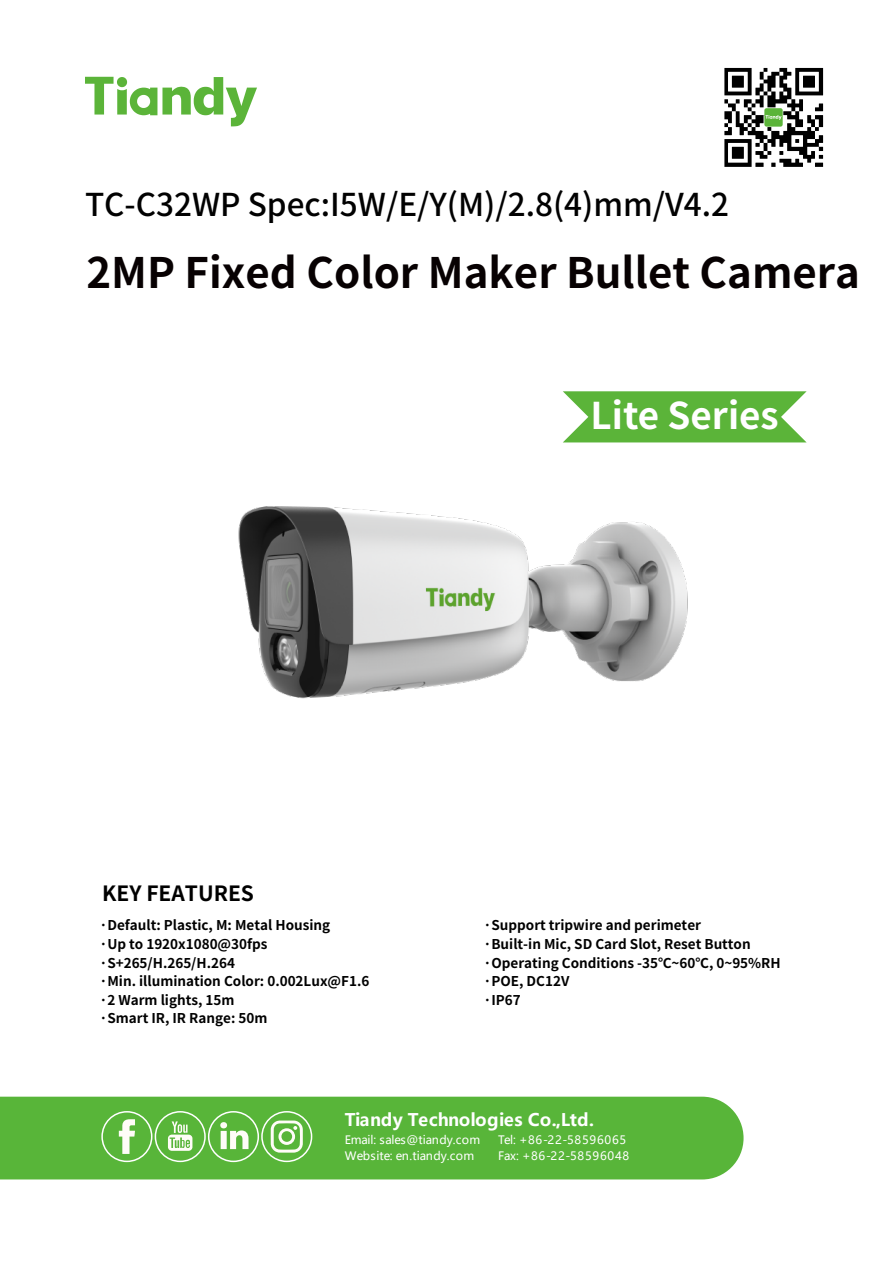
<style>
.page{position:relative;width:893px;height:1263px;background:#fff}
.page>*{position:absolute;margin:0;border:0;box-sizing:border-box;transform-origin:0 0}
.t1{font:700 42px "Source Han Sans CN";color:#070102}
.t2{font:700 36.9px "Source Han Sans CN";color:#fff}
.t3{font:500 31.5px "Source Han Sans CN";color:#010101}
.t4{font:700 21px "Source Han Sans CN";color:#000}
.t5{font:700 17.25px "Microsoft Ya Hei";letter-spacing:.005em;color:#fff}
.t6{font:700 13.5px/18.6px "Source Han Sans CN";color:#000}
.t7{font:11.55px/15.8px "Microsoft Ya Hei";letter-spacing:.015em;color:#fff}
.t8{font:11.55px/16px "Microsoft Ya Hei";letter-spacing:.065em;color:#fff}
</style>
<div class="page">
<div style="left:0;top:1097px;width:743px;height:82px;background:#58b539"></div>
<div style="left:101px;top:1111px;width:51px;height:51px;border:2px solid #fff;border-radius:50%"></div>
<svg style="left:119px;top:1119px;width:16px;height:35px"></svg>
<div style="left:155px;top:1111px;width:51px;height:51px;border:2px solid #fff;border-radius:50%"></div>
<svg style="left:168px;top:1121px;width:24px;height:30px"></svg>
<div style="left:208px;top:1111px;width:51px;height:51px;border:2px solid #fff;border-radius:50%"></div>
<svg style="left:220px;top:1122px;width:28px;height:27px"></svg>
<div style="left:261px;top:1111px;width:51px;height:51px;border:2px solid #fff;border-radius:50%"></div>
<svg style="left:271px;top:1120px;width:32px;height:33px"></svg>
<img style="left:238px;top:442px;width:507px;height:257px">
<svg style="left:85px;top:77px;width:172px;height:49px"></svg>
<svg style="left:563px;top:391px;width:243px;height:51px;background:#6cbc4e"></svg>
<svg style="left:724px;top:68px;width:99px;height:99px"></svg>
<h3 class="t3" style="left:85px;top:187px;width:645px">TC-C32WP Spec:I5W/E/Y(M)/2.8(4)mm/V4.2</h3>
<h1 class="t1" style="left:86px;top:249px;width:775px">2MP Fixed Color Maker Bullet Camera</h1>
<h2 class="t2" style="left:590px;top:395px;width:190px">Lite Series</h2>
<h3 class="t4" style="left:102px;top:882px;width:153px">KEY FEATURES</h3>
<p class="t6" style="left:99px;top:916px;width:271px">·Default: Plastic, M: Metal Housing<br>·Up to 1920x1080@30fps ·S+265/H.265/H.264<br>·Min. illumination Color: 0.002Lux@F1.6 ·2 Warm lights, 15m<br>·Smart IR, IR Range: 50m</p>
<p class="t6" style="left:483px;top:916px;width:299px">·Support tripwire and perimeter<br>·Built-in Mic, SD Card Slot, Reset Button ·Operating Conditions -35℃~60℃, 0~95%RH ·POE, DC12V<br>·IP67</p>
<p class="t5" style="left:345px;top:1108px;width:251px">Tiandy Technologies Co.,Ltd.</p>
<p class="t7" style="left:345px;top:1131px;width:137px">Email: sales@tiandy.com<br>Website: en.tiandy.com</p>
<p class="t8" style="left:498px;top:1131px;width:133px">Tel: +86-22-58596065<br>Fax: +86-22-58596048</p>
</div>
